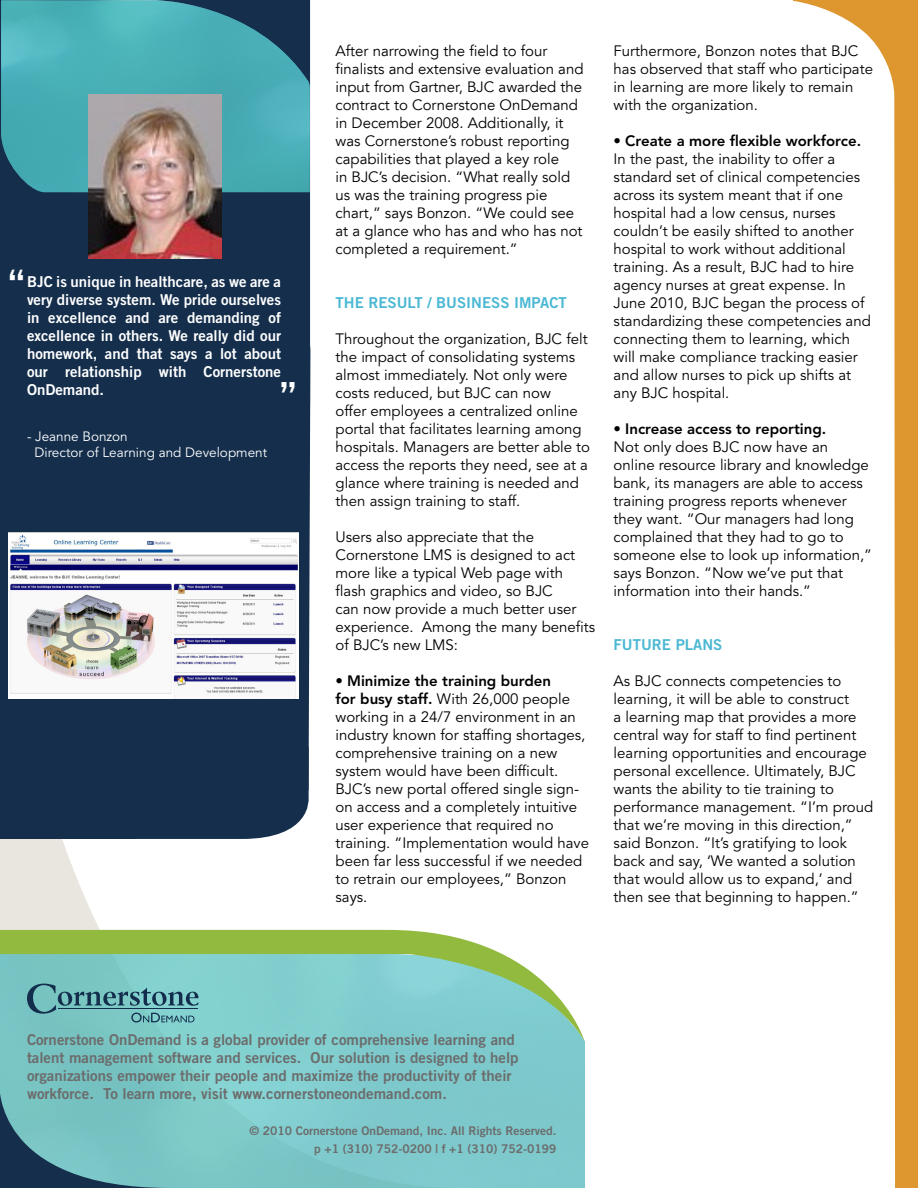
<style>
.page{position:relative;width:918px;height:1188px;background:#fff}
.page>*{position:absolute;margin:0;border:0;box-sizing:border-box;transform-origin:0 0}
.t1{font:36px "Trade Gothic LT Std Bd 2";color:#fff}
.t2{font:15px/18px "Avenir LT Std";color:#000}
.t3{font:15px/18px "Avenir LT";color:#000}
.t4{font:15px/18px "Trade Gothic LT Std Bd 2";color:#6c6c6c}
.t5{font:15px/18px "Trade Gothic LT Std Bd 2";color:#fff;text-align:justify}
.t6{font:15px "Trade Gothic LT Std Bd 2";color:#4ab8d3}
.t7{font:13.5px/16.2px "Avenir LT Std";color:#fff}
.t8{font:12px/18px "Trade Gothic LT Std Bd 2";color:#6c6c6c;text-align:right}
.s1{font-weight:800}
</style>
<div class="page">
<svg style="left:0;top:839px;width:394px;height:91px"></svg>
<svg style="left:0;top:1041px;width:585px;height:147px;background:#7dc9ca"></svg>
<div style="left:0;top:404px;width:310px;height:343px;background:#142e4c"></div>
<svg style="left:0;top:930px;width:585px;height:111px;background:#8fcdb1"></svg>
<div style="left:0;top:0;width:311px;height:404px;background:#142e4c"></div>
<svg style="left:1px;top:1px;width:309px;height:191px;background:#44a2ad"></svg>
<div style="left:0;top:747px;width:309px;height:92px;background:#142e4c"></div>
<svg style="left:0;top:1084px;width:170px;height:104px;background:#64a7ac"></svg>
<svg style="left:794px;top:1px;width:124px;height:1187px"></svg>
<hr style="left:793px;top:0;width:125px;height:1px;background:#dd972e">
<svg style="left:27px;top:984px;width:172px;height:38px;background:#66a8ac"></svg>
<img style="left:89px;top:94px;width:133px;height:164px">
<img style="left:9px;top:532px;width:290px;height:167px">
<h1 class="t1" style="left:9px;top:261px;width:17px">“</h1>
<p class="t5" style="left:27px;top:273px;width:256px">BJC is unique in healthcare, as we are a very diverse system. We pride ourselves in excellence and are demanding of excellence in others. We really did our homework, and that says a lot about our relationship with Cornerstone OnDemand.</p>
<p class="t7" style="left:35px;top:429px;width:234px;text-indent:-8px">- Jeanne Bonzon<br>Director of Learning and Development</p>
<h1 class="t1" style="left:280px;top:373px;width:17px">”</h1>
<p class="t3" style="left:336px;top:42px;width:250px">After narrowing the field to four finalists and extensive evaluation and input from Gartner, BJC awarded the contract to Cornerstone OnDemand in December 2008. Additionally, it was Cornerstone’s robust reporting capabilities that played a key role<br>in BJC’s decision. “What really sold us was the training progress pie chart,” says Bonzon. “We could see at a glance who has and who has not completed a requirement.”</p>
<p class="t6" style="left:336px;top:293px;width:233px">The result / Business I mpact</p>
<p class="t2" style="left:336px;top:330px;width:256px">Throughout the organization, BJC felt the impact of consolidating systems almost immediately. Not only were costs reduced, but BJC can now<br>offer employees a centralized online portal that facilitates learning among hospitals. Managers are better able to access the reports they need, see at a glance where training is needed and then assign training to staff.</p>
<p class="t2" style="left:336px;top:528px;width:261px">Users also appreciate that the<br>Cornerstone LMS is designed to act more like a typical Web page with flash graphics and video, so BJC<br>can now provide a much better user experience. Among the many benefits of BJC’s new LMS:</p>
<p class="t2" style="left:336px;top:672px;width:255px">• <span class="s1">Minimize the training burden<br>for busy staff.</span> With 26,000 people working in a 24/7 environment in an industry known for staffing shortages, comprehensive training on a new system would have been difficult.<br>BJC’s new portal offered single sign&shy;on access and a completely intuitive user experience that required no training. “Implementation would have been far less successful if we needed to retrain our employees,” Bonzon says.</p>
<p class="t2" style="left:614px;top:42px;width:261px">Furthermore, Bonzon notes that BJC has observed that staff who participate in learning are more likely to remain with the organization.</p>
<p class="t2" style="left:614px;top:132px;width:259px">• <span class="s1">Create a more flexible workforce.<br></span>In the past, the inability to offer a standard set of clinical competencies across its system meant that if one hospital had a low census, nurses couldn’t be easily shifted to another hospital to work without additional training. As a result, BJC had to hire agency nurses at great expense. In June 2010, BJC began the process of standardizing these competencies and connecting them to learning, which will make compliance tracking easier and allow nurses to pick up shifts at any BJC hospital.</p>
<p class="t2" style="left:614px;top:420px;width:260px">• <span class="s1">Increase access to reporting.<br></span>Not only does BJC now have an online resource library and knowledge bank, its managers are able to access training progress reports whenever they want. “Our managers had long complained that they had to go to someone else to look up information,” says Bonzon. “Now we’ve put that information into their hands.”</p>
<p class="t6" style="left:614px;top:635px;width:19px">FUTU</p>
<p class="t6" style="left:652px;top:635px;width:72px">re plans</p>
<p class="t2" style="left:614px;top:672px;width:261px">As BJC connects competencies to learning, it will be able to construct<br>a learning map that provides a more central way for staff to find pertinent learning opportunities and encourage personal excellence. Ultimately, BJC wants the ability to tie training to performance management. “I’m proud that we’re moving in this direction,” said Bonzon. “It’s gratifying to look back and say, ‘We wanted a solution that would allow us to expand,’ and then see that beginning to happen.”</p>
<p class="t4" style="left:27px;top:1031px;width:493px">Cornerstone OnDemand is a global provider of comprehensive learning and talent management software and services. Our solution is designed to help organizations empower their people and maximize the productivity of their workforce. To learn more, visit www.cornerstoneondemand.com.</p>
<p class="t8" style="left:250px;top:1121px;width:308px">© 2010 Cornerstone OnDemand, I nc. All Rights Reserved. p +1 (310) 752-0200 | f +1 (310) 752-0199</p>
</div>
